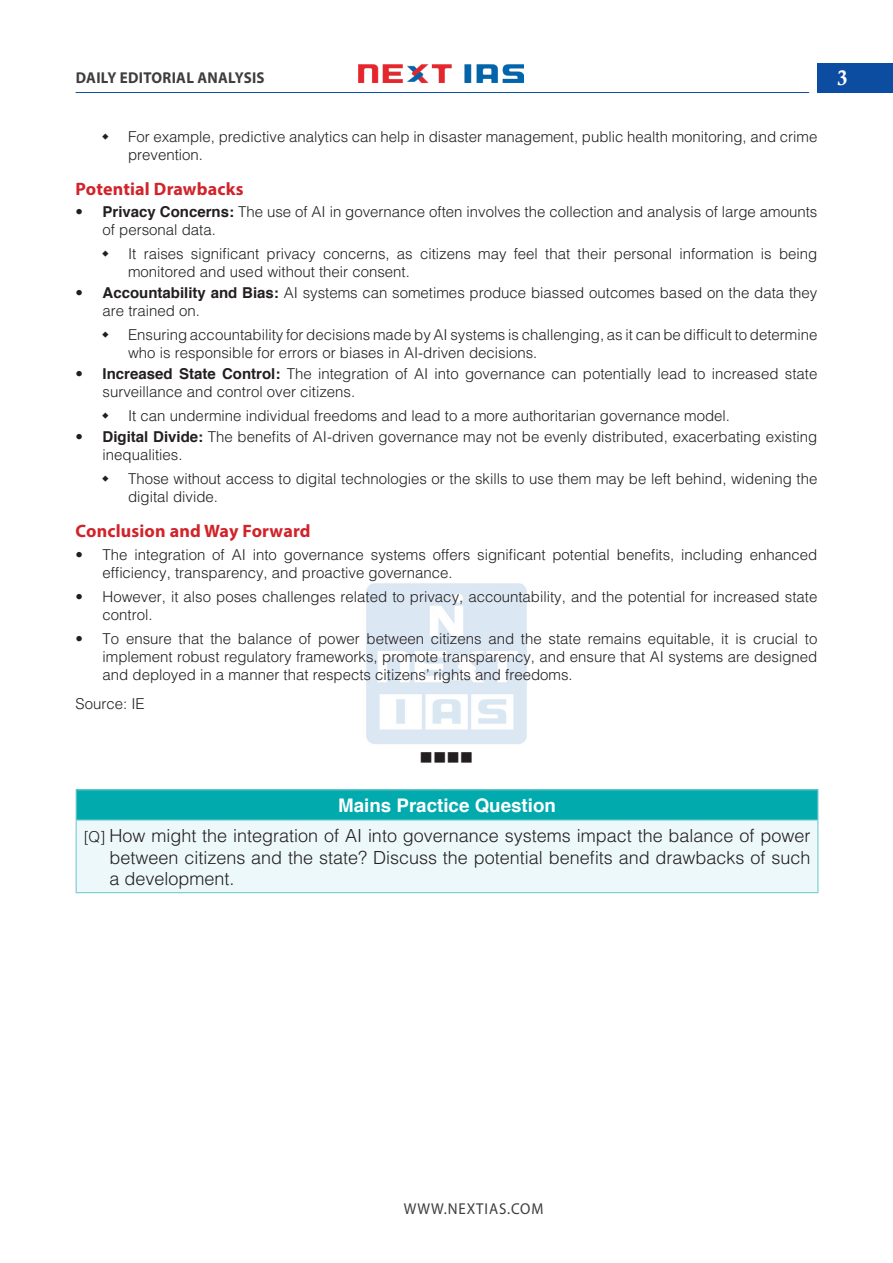
<style>
.page{position:relative;width:893px;height:1263px;background:#fff}
.page>*{position:absolute;margin:0;border:0;box-sizing:border-box;transform-origin:0 0}
.t1{font:21px "Calis MT Bol";color:#fff}
.Table_Head{font:700 18.75px "Helvetica";color:#fff}
.body{font:300 18px/21.6px "Helvetica";color:#231f20;text-align:justify}
.H-2{font:700 18px "Myriad Pro";letter-spacing:.01em;color:#d1232a}
.body-2{font:18px "Wingdings";color:#231f20}
.t2{font:700 15.75px "Myriad Pro";letter-spacing:.02em;color:#3e3e3f;scale:.95 1}
.t3{font:15.75px "Myriad Pro";letter-spacing:.06em;color:#3e3e3f;scale:.95 1}
.body-3{font:300 15px/18px "Helvetica";color:#231f20}
.s1{font-weight:700}
.s2{font-size:15px}
</style>
<div class="page">
<div style="left:817px;top:63px;width:76px;height:30px;background:#0d4da1"></div>
<img style="left:358px;top:64px;width:165px;height:19px">
<hr style="left:76px;top:92px;width:733px;height:1px;background:#0d4da1">
<img style="left:366px;top:583px;width:161px;height:161px">
<div style="left:76px;top:790px;width:742px;height:30px;background:#00aaad"></div>
<div style="left:76px;top:820px;width:742px;height:73px;background:#edf8fb"></div>
<hr style="left:76px;top:821px;width:1px;height:71px;background:#77ccd0">
<hr style="left:817px;top:821px;width:1px;height:71px;background:#77ccd0">
<hr style="left:76px;top:892px;width:742px;height:1px;background:#77ccd0">
<hr style="left:76px;top:789px;width:742px;height:1px;background:#77ccd0">
<svg style="left:76px;top:790px;width:1px;height:29px"></svg>
<svg style="left:817px;top:790px;width:1px;height:29px"></svg>
<hr style="left:76px;top:819px;width:742px;height:2px;background:#77ccd0">
<p class="t2" style="left:76px;top:67px;width:200px">DAILY EDITORIAL ANALYSIS</p>
<p class="body-3" style="left:128px;top:127px;width:691px">For example, predictive analytics can help in disaster management, public health monitoring, and crime prevention.</p>
<p class="H-2" style="left:76px;top:177px;width:169px">Potential Drawbacks</p>
<p class="body-3" style="left:103px;top:202px;width:716px;text-indent:-27px">• <span class="s1">Privacy Concerns:</span> The use of AI in governance often involves the collection and analysis of large amounts of personal data.</p>
<p class="body-3" style="left:128px;top:244px;width:691px">It raises significant privacy concerns, as citizens may feel that their personal information is being monitored and used without their consent.</p>
<p class="body-3" style="left:103px;top:283px;width:716px;text-indent:-27px">• <span class="s1">Accountability and Bias:</span> AI systems can sometimes produce biassed outcomes based on the data they are trained on.</p>
<p class="body-3" style="left:128px;top:325px;width:691px">Ensuring accountability for decisions made by AI systems is challenging, as it can be difficult to determine who is responsible for errors or biases in AI-driven decisions.</p>
<p class="body-3" style="left:103px;top:364px;width:716px;text-indent:-27px">• <span class="s1">Increased State Control:</span> The integration of AI into governance can potentially lead to increased state surveillance and control over citizens.</p>
<p class="body-3" style="left:128px;top:406px;width:603px">It can undermine individual freedoms and lead to a more authoritarian governance model.</p>
<p class="body-3" style="left:103px;top:427px;width:716px;text-indent:-27px">• <span class="s1">Digital Divide:</span> The benefits of AI-driven governance may not be evenly distributed, exacerbating existing inequalities.</p>
<p class="body-3" style="left:128px;top:469px;width:691px">Those without access to digital technologies or the skills to use them may be left behind, widening the digital divide.</p>
<p class="H-2" style="left:76px;top:519px;width:237px">Conclusion and Way Forward</p>
<p class="body-3" style="left:103px;top:545px;width:716px;text-indent:-27px">• The integration of AI into governance systems offers significant potential benefits, including enhanced efficiency, transparency, and proactive governance.</p>
<p class="body-3" style="left:103px;top:587px;width:716px;text-indent:-27px">• However, it also poses challenges related to privacy, accountability, and the potential for increased state control.</p>
<p class="body-3" style="left:103px;top:629px;width:716px;text-align:justify;text-indent:-27px">• To ensure that the balance of power between citizens and the state remains equitable, it is crucial to implement robust regulatory frameworks, promote transparency, and ensure that AI systems are designed and deployed in a manner that respects citizens’ rights and freedoms.</p>
<p class="body-3" style="left:76px;top:694px;width:71px">Source: IE</p>
<p class="body-2" style="left:420px;top:747px;width:55px">■■■■</p>
<p class="Table_Head" style="left:338px;top:790px;width:219px">Mains Practice Question</p>
<p class="body" style="left:109px;top:824px;width:702px;text-indent:-26px"><span class="s2">[Q]</span> How might the integration of AI into governance systems impact the balance of power between citizens and the state? Discuss the potential benefits and drawbacks of such a development.</p>
<h1 class="t1" style="left:837px;top:66px;width:12px">3</h1>
<p class="t3" style="left:404px;top:1199px;width:149px">WWW.NEXTIAS.COM</p>
</div>
